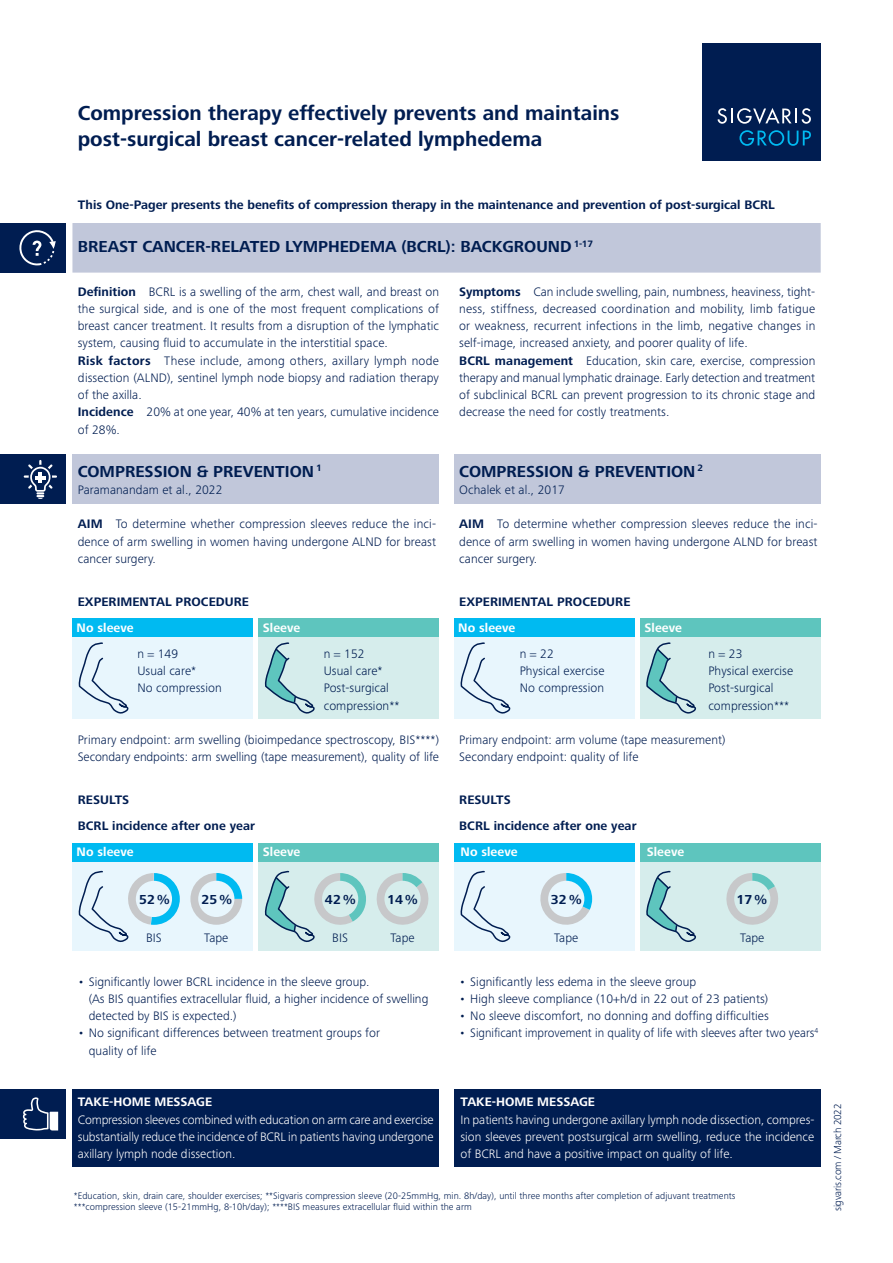
<style>
.page{position:relative;width:893px;height:1263px;background:#fff}
.page>*{position:absolute;margin:0;border:0;box-sizing:border-box;transform-origin:0 0}
.t1{font:700 21px/25.5px "Frutiger Next";color:#001d51}
.t2{font:700 16.5px "Frutiger Next";color:#001d51}
.t3{font:700 13.5px "Frutiger Next";letter-spacing:.005em;color:#001d51}
.t4{font:300 12.75px/17.2px "Frutiger Next Pro";letter-spacing:.005em;color:#001d51}
.t5{font:300 12.75px/17.2px "Frutiger Next Pro";color:#fff;text-align:justify}
.t6{font:700 12.75px "Frutiger Next";letter-spacing:.005em;color:#001d51}
.t7{font:700 12.75px "Frutiger Next";letter-spacing:.005em;color:#fff}
.t8{font:300 10.5px "Frutiger Next Pro";letter-spacing:-.02em;color:#001d51}
.t9{font:300 9.75px/11.2px "Frutiger Next Pro";letter-spacing:.005em;color:#001d51}
.s1{font-family:"Frutiger Next";font-weight:700}
</style>
<div class="page">
<div style="left:0;top:455px;width:65px;height:49px;background:#001d51"></div>
<div style="left:72px;top:455px;width:367px;height:49px;background:#c1c7da"></div>
<div style="left:454px;top:455px;width:367px;height:49px;background:#c1c7da"></div>
<div style="left:0;top:223px;width:65px;height:50px;background:#001d51"></div>
<svg style="left:19px;top:230px;width:37px;height:35px"></svg>
<div style="left:72px;top:223px;width:749px;height:50px;background:#c1c7da"></div>
<div style="left:72px;top:632px;width:181px;height:86px;background:#e8f6fd"></div>
<div style="left:72px;top:618px;width:181px;height:19px;background:#00baf1"></div>
<div style="left:454px;top:632px;width:181px;height:86px;background:#e8f6fd"></div>
<div style="left:258px;top:632px;width:181px;height:86px;background:#d6edec"></div>
<div style="left:640px;top:632px;width:181px;height:86px;background:#d6edec"></div>
<div style="left:72px;top:847px;width:181px;height:104px;background:#e8f6fd"></div>
<div style="left:454px;top:847px;width:181px;height:104px;background:#e8f6fd"></div>
<div style="left:258px;top:847px;width:181px;height:104px;background:#d6edec"></div>
<div style="left:640px;top:847px;width:181px;height:104px;background:#d6edec"></div>
<div style="left:259px;top:618px;width:180px;height:19px;background:#5ec5be"></div>
<div style="left:258px;top:843px;width:181px;height:18px;background:#5ec5be"></div>
<div style="left:640px;top:843px;width:181px;height:18px;background:#5ec5be"></div>
<div style="left:454px;top:618px;width:181px;height:19px;background:#00baf1"></div>
<div style="left:640px;top:618px;width:181px;height:19px;background:#5ec5be"></div>
<div style="left:72px;top:843px;width:181px;height:18px;background:#00baf1"></div>
<div style="left:454px;top:843px;width:181px;height:18px;background:#00baf1"></div>
<div style="left:0;top:1089px;width:65px;height:50px;background:#001d51"></div>
<div style="left:72px;top:1089px;width:367px;height:78px;background:#001d51"></div>
<div style="left:454px;top:1089px;width:367px;height:78px;background:#001d51"></div>
<svg style="left:24px;top:460px;width:33px;height:39px"></svg>
<hr style="left:35px;top:476px;width:11px;height:4px;background:#fff">
<div style="left:703px;top:43px;width:118px;height:117px;background:#001d51"></div>
<svg style="left:717px;top:108px;width:94px;height:16px"></svg>
<svg style="left:739px;top:130px;width:72px;height:16px"></svg>
<svg style="left:78px;top:642px;width:51px;height:72px"></svg>
<svg style="left:460px;top:642px;width:51px;height:72px"></svg>
<svg style="left:460px;top:870px;width:51px;height:72px"></svg>
<svg style="left:264px;top:642px;width:51px;height:72px"></svg>
<svg style="left:646px;top:642px;width:50px;height:72px"></svg>
<svg style="left:646px;top:870px;width:50px;height:72px"></svg>
<svg style="left:78px;top:870px;width:102px;height:72px"></svg>
<div style="left:136px;top:881px;width:36px;height:36px;background:#e8f6fd;border-radius:50%"></div>
<svg style="left:264px;top:870px;width:102px;height:72px"></svg>
<div style="left:322px;top:881px;width:36px;height:36px;background:#d6edec;border-radius:50%"></div>
<svg style="left:540px;top:873px;width:52px;height:52px"></svg>
<div style="left:548px;top:881px;width:36px;height:36px;background:#e8f6fd;border-radius:50%"></div>
<svg style="left:726px;top:873px;width:52px;height:52px"></svg>
<div style="left:734px;top:881px;width:36px;height:36px;background:#d6edec;border-radius:50%"></div>
<svg style="left:190px;top:873px;width:52px;height:52px"></svg>
<div style="left:198px;top:881px;width:36px;height:36px;background:#e8f6fd;border-radius:50%"></div>
<svg style="left:376px;top:873px;width:53px;height:52px"></svg>
<div style="left:384px;top:881px;width:37px;height:36px;background:#d6edec;border-radius:50%"></div>
<svg style="left:23px;top:1097px;width:35px;height:33px"></svg>
<h1 class="t1" style="left:78px;top:100px;width:543px">Compression therapy effectively prevents and maintains post-surgical breast cancer-related lymphedema</h1>
<p class="t6" style="left:78px;top:198px;width:698px">This One-Pager presents the benefits of compression therapy in the maintenance and prevention of post-surgical BCRL</p>
<p class="t2" style="left:78px;top:237px;width:517px">BREAST CANCER-RELATED LYMPHEDEMA (BCRL): BACKGROUND <sup>1-17</sup></p>
<p class="t4" style="left:78px;top:283px;width:363px"><span class="s1">Definition</span> BCRL is a swelling of the arm, chest wall, and breast on the surgical side, and is one of the most frequent complications of breast cancer treatment. It results from a disruption of the lymphatic system, causing fluid to accumulate in the interstitial space.<br><span class="s1">Risk factors</span> These include, among others, axillary lymph node dissection (ALND), sentinel lymph node biopsy and radiation therapy of the axilla.<br><span class="s1">Incidence</span> 20% at one year, 40% at ten years, cumulative incidence of 28%.</p>
<p class="t4" style="left:459px;top:283px;width:358px"><span class="s1">Symptoms</span> Can include swelling, pain, numbness, heaviness, tight&shy;ness, stiffness, decreased coordination and mobility, limb fatigue or weakness, recurrent infections in the limb, negative changes in self-image, increased anxiety, and poorer quality of life.<br><span class="s1">BCRL management</span> Education, skin care, exercise, compression therapy and manual lymphatic drainage. Early detection and treatment of subclinical BCRL can prevent progression to its chronic stage and decrease the need for costly treatments.</p>
<p class="t2" style="left:78px;top:462px;width:245px">COMPRESSION &amp; PREVENTION <sup>1</sup></p>
<p class="t4" style="left:78px;top:481px;width:146px">Paramanandam et al., 2022</p>
<p class="t4" style="left:78px;top:516px;width:360px;text-align:justify"><span class="s1">AIM</span> To determine whether compression sleeves reduce the inci&shy;dence of arm swelling in women having undergone ALND for breast cancer surgery.</p>
<p class="t2" style="left:459px;top:462px;width:245px">COMPRESSION &amp; PREVENTION <sup>2</sup></p>
<p class="t4" style="left:459px;top:481px;width:107px">Ochalek et al., 2017</p>
<p class="t4" style="left:459px;top:516px;width:360px;text-align:justify"><span class="s1">AIM</span> To determine whether compression sleeves reduce the inci&shy;dence of arm swelling in women having undergone ALND for breast cancer surgery.</p>
<p class="t6" style="left:78px;top:594px;width:173px">EXPERIMENTAL PROCEDURE</p>
<p class="t7" style="left:77px;top:620px;width:59px">No sleeve</p>
<p class="t7" style="left:263px;top:620px;width:39px">Sleeve</p>
<p class="t7" style="left:458px;top:620px;width:59px">No sleeve</p>
<p class="t6" style="left:459px;top:594px;width:173px">EXPERIMENTAL PROCEDURE</p>
<p class="t7" style="left:644px;top:620px;width:39px">Sleeve</p>
<p class="t4" style="left:137px;top:645px;width:86px">n = 149<br>Usual care*<br>No compression</p>
<p class="t4" style="left:520px;top:645px;width:86px">n = 22<br>Physical exercise<br>No compression</p>
<p class="t4" style="left:708px;top:645px;width:86px">n = 23<br>Physical exercise<br>Post-surgical compression***</p>
<p class="t4" style="left:324px;top:645px;width:77px">n = 152<br>Usual care*<br>Post-surgical compression**</p>
<p class="t4" style="left:78px;top:731px;width:363px">Primary endpoint: arm swelling (bioimpedance spectroscopy, BIS****)<br>Secondary endpoints: arm swelling (tape measurement), quality of life</p>
<p class="t4" style="left:459px;top:731px;width:268px">Primary endpoint: arm volume (tape measurement)<br>Secondary endpoint: quality of life</p>
<p class="t6" style="left:78px;top:793px;width:53px">RESULTS</p>
<p class="t6" style="left:459px;top:793px;width:53px">RESULTS</p>
<p class="t6" style="left:78px;top:819px;width:179px">BCRL incidence after one year</p>
<p class="t6" style="left:459px;top:819px;width:179px">BCRL incidence after one year</p>
<p class="t7" style="left:263px;top:845px;width:39px">Sleeve</p>
<p class="t7" style="left:647px;top:845px;width:39px">Sleeve</p>
<p class="t7" style="left:77px;top:845px;width:59px">No sleeve</p>
<p class="t7" style="left:461px;top:845px;width:59px">No sleeve</p>
<p class="t3" style="left:139px;top:892px;width:32px">52%</p>
<p class="t4" style="left:146px;top:930px;width:17px">BIS</p>
<p class="t4" style="left:204px;top:930px;width:26px">Tape</p>
<p class="t4" style="left:332px;top:930px;width:17px">BIS</p>
<p class="t4" style="left:390px;top:930px;width:26px">Tape</p>
<p class="t4" style="left:554px;top:930px;width:26px">Tape</p>
<p class="t4" style="left:740px;top:930px;width:26px">Tape</p>
<p class="t3" style="left:201px;top:892px;width:32px">25%</p>
<p class="t3" style="left:325px;top:892px;width:32px">42%</p>
<p class="t3" style="left:387px;top:892px;width:32px">14%</p>
<p class="t3" style="left:551px;top:892px;width:32px">32%</p>
<p class="t3" style="left:736px;top:892px;width:32px">17%</p>
<p class="t4" style="left:89px;top:973px;width:341px;text-indent:-11px">• Significantly lower BCRL incidence in the sleeve group.<br>(As BIS quantifies extracellular fluid, a higher incidence of swelling detected by BIS is expected.)</p>
<p class="t4" style="left:89px;top:1024px;width:293px;text-indent:-11px">• No significant differences between treatment groups for quality of life</p>
<p class="t4" style="left:459px;top:973px;width:238px">• Significantly less edema in the sleeve group</p>
<p class="t4" style="left:459px;top:990px;width:310px">• High sleeve compliance (10+h/d in 22 out of 23 patients)</p>
<p class="t4" style="left:459px;top:1007px;width:311px">• No sleeve discomfort, no donning and doffing difficulties</p>
<p class="t4" style="left:459px;top:1024px;width:361px">• Significant improvement in quality of life with sleeves after two years<sup>4</sup></p>
<p class="t7" style="left:78px;top:1095px;width:136px">TAKE-HOME MESSAGE</p>
<p class="t5" style="left:78px;top:1111px;width:357px">Compression sleeves combined with education on arm care and exercise substantially reduce the incidence of BCRL in patients having undergone axillary lymph node dissection.</p>
<p class="t7" style="left:460px;top:1095px;width:136px">TAKE-HOME MESSAGE</p>
<p class="t5" style="left:460px;top:1111px;width:355px">In patients having undergone axillary lymph node dissection, compres&shy;sion sleeves prevent postsurgical arm swelling, reduce the incidence of BCRL and have a positive impact on quality of life.</p>
<p class="t9" style="left:74px;top:1190px;width:663px">*Education, skin, drain care, shoulder exercises; **Sigvaris compression sleeve (20-25mmHg, min. 8h/day), until three months after completion of adjuvant treatments ***compression sleeve (15-21mmHg, 8-10h/day); ****BIS measures extracellular fluid within the arm</p>
<p class="t8" style="left:831px;top:1211px;width:109px;rotate:-90deg">sigvaris.com / March 2022</p>
</div>
